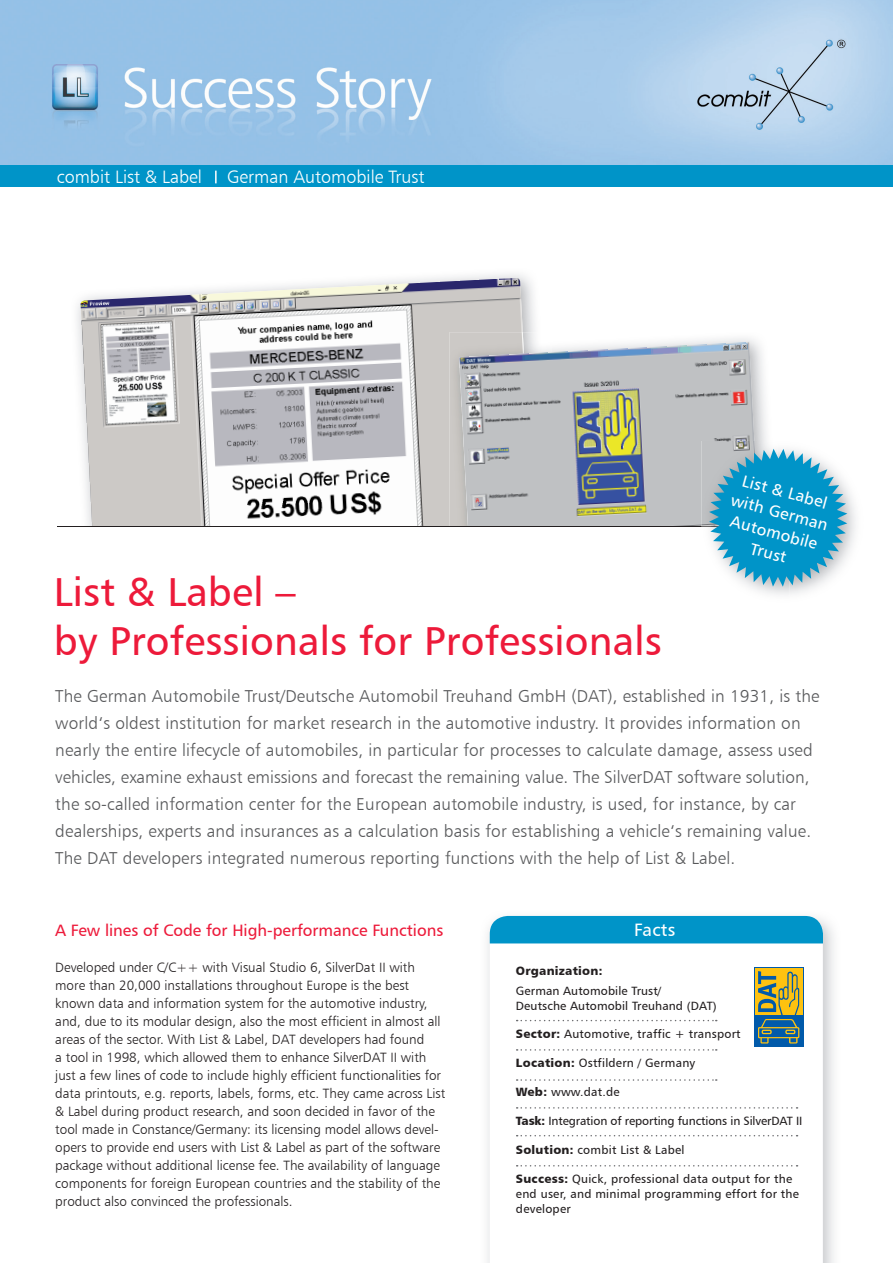
<style>
.page{position:relative;width:893px;height:1263px;background:#fff}
.page>*{position:absolute;margin:0;border:0;box-sizing:border-box;transform-origin:0 0}
.t1{font:40.5px/49.5px "Humanist 777 BT Roman B";letter-spacing:.005em;color:#ed1a3a}
.t2{font:18px "Humanist 777 BT Light B";color:#fff}
.t3{font:18px "Humanist 777 BT Roman B";letter-spacing:.015em;color:#fff}
.t4{font:17.25px/27px "Humanist 777 BT Light B";letter-spacing:.01em;color:#57585a}
.t5{font:16.5px "Humanist 777 BT Roman B";color:#ed1a3a}
.t6{font:16.5px/21px "Humanist 777 BT Roman B";color:#fff;text-align:center}
.t7{font:13.5px/18px "Humanist 777 BT Light B";color:#231f20}
.t8{font:12px/15px "Humanist 777 BT Roman B";letter-spacing:.02em;color:#231f20}
.t9{font:12px "Humanist 777 BT Roman B";letter-spacing:-.01em;color:#231f20}
.t10{font:12px "Humanist 777 BT Black B";letter-spacing:.02em;color:#231f20}
.s1{font-family:"Humanist 777 BT Black B"}
</style>
<div class="page">
<img style="left:0;top:0;width:893px;height:166px">
<div style="left:0;top:166px;width:893px;height:21px;background:#0094c8"></div>
<svg style="left:215px;top:171px;width:2px;height:12px"></svg>
<img style="left:80px;top:278px;width:443px;height:248px">
<img style="left:449px;top:332px;width:75px;height:194px">
<img style="left:459px;top:342px;width:295px;height:184px">
<hr style="left:57px;top:526px;width:720px;height:1px;background:#231f20">
<svg style="left:490px;top:943px;width:333px;height:320px"></svg>
<div style="left:490px;top:916px;width:333px;height:27px;background:#0094c8"></div>
<div style="left:735px;top:960px;width:75px;height:88px;background:#fff;border-radius:4px"></div>
<svg style="left:754px;top:967px;width:50px;height:80px"></svg>
<div style="left:755px;top:968px;width:47px;height:47px;background:#fec210"></div>
<svg style="left:758px;top:971px;width:41px;height:72px"></svg>
<img style="left:701px;top:441px;width:58px;height:86px">
<svg style="left:705px;top:445px;width:146px;height:145px"></svg>
<svg style="left:517px;top:1020px;width:200px;height:1px"></svg>
<svg style="left:517px;top:1049px;width:200px;height:2px"></svg>
<svg style="left:517px;top:1079px;width:200px;height:2px"></svg>
<svg style="left:517px;top:1135px;width:280px;height:1px"></svg>
<svg style="left:517px;top:1107px;width:280px;height:1px"></svg>
<svg style="left:517px;top:1165px;width:280px;height:1px"></svg>
<h2 class="t2" style="left:57px;top:166px;width:147px">combit List &amp; Label</h2>
<h2 class="t2" style="left:227px;top:166px;width:199px">German Automobile Trust</h2>
<h1 class="t1" style="left:54px;top:566px;width:610px">List &amp; Label –<br>by Professionals for Professionals</h1>
<p class="t6" style="left:739px;top:468px;width:101px;rotate:15deg">List &amp; Label with German<br>Automobile<br>Trust</p>
<p class="t4" style="left:55px;top:682px;width:766px">The German Automobile Trust/Deutsche Automobil Treuhand GmbH (DAT), established in 1931, is the world‘s oldest institution for market research in the automotive industry. It provides information on nearly the entire lifecycle of automobiles, in particular for processes to calculate damage, assess used vehicles, examine exhaust emissions and forecast the remaining value. The SilverDAT software solution, the so-called information center for the European automobile industry, is used, for instance, by car dealerships, experts and insurances as a calculation basis for establishing a vehicle‘s remaining value.<br>The DAT developers integrated numerous reporting functions with the help of List &amp; Label.</p>
<p class="t5" style="left:55px;top:920px;width:390px">A Few lines of Code for High-performance Functions</p>
<p class="t7" style="left:55px;top:958px;width:392px">Developed under C/C++ with Visual Studio 6, SilverDat II with more than 20,000 installations throughout Europe is the best known data and information system for the automotive industry, and, due to its modular design, also the most efficient in almost all areas of the sector. With List &amp; Label, DAT developers had found<br>a tool in 1998, which allowed them to enhance SilverDAT II with just a few lines of code to include highly efficient functionalities for data printouts, e.g. reports, labels, forms, etc. They came across List &amp; Label during product research, and soon decided in favor of the tool made in Constance/Germany: its licensing model allows devel&shy;opers to provide end users with List &amp; Label as part of the software package without additional license fee. The availability of language components for foreign European countries and the stability of the product also convinced the professionals.</p>
<h2 class="t3" style="left:634px;top:919px;width:43px">Facts</h2>
<p class="t10" style="left:516px;top:963px;width:88px">Organization:</p>
<p class="t8" style="left:516px;top:983px;width:202px">German Automobile Trust/<br>Deutsche Automobil Treuhand (DAT)</p>
<p class="t8" style="left:516px;top:1026px;width:226px"><span class="s1">Sector:</span> Automotive, traffic + transport</p>
<p class="t8" style="left:516px;top:1055px;width:181px"><span class="s1">Location:</span> Ostfildern / Germany</p>
<p class="t8" style="left:516px;top:1084px;width:105px"><span class="s1">Web:</span> www.dat.de</p>
<p class="t9" style="left:516px;top:1113px;width:288px"><span class="s1">Task:</span> Integration of reporting functions in SilverDAT II</p>
<p class="t8" style="left:516px;top:1142px;width:170px"><span class="s1">Solution:</span> combit List &amp; Label</p>
<p class="t8" style="left:516px;top:1171px;width:285px"><span class="s1">Success:</span> Quick, professional data output for the end user, and minimal programming effort for the developer</p>
</div>
